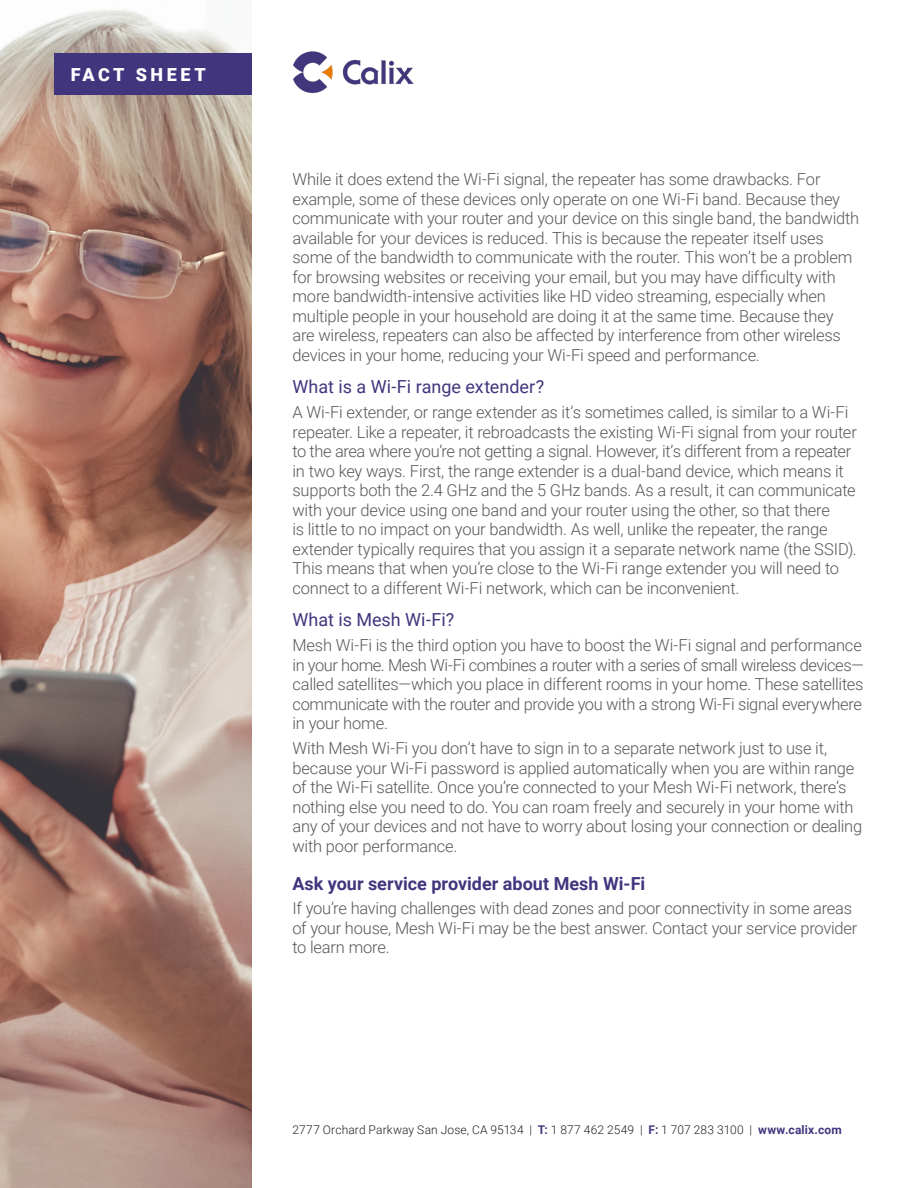
<style>
.page{position:relative;width:918px;height:1188px;background:#fff}
.page>*{position:absolute;margin:0;border:0;box-sizing:border-box;transform-origin:0 0}
.Heading_3{font:18px "Roboto";color:#41367e}
.Heading_2{font:700 18px "Roboto";color:#41367e}
.t1{font:900 18px "Roboto";letter-spacing:.2em;color:#fff}
.Body_1{font:300 16.5px/19.5px "Roboto";letter-spacing:-.015em;color:#57585a}
.t2{font:300 12px "Roboto";letter-spacing:.01em;color:#231f20}
.s1{font-weight:700;color:#41367e}
</style>
<div class="page">
<img style="left:0;top:10px;width:252px;height:1178px">
<img style="left:293px;top:51px;width:121px;height:43px">
<div style="left:55px;top:53px;width:197px;height:41px;background:#41367e"></div>
<p class="t1" style="left:71px;top:62px;width:137px">FACT SHEET</p>
<p class="Body_1" style="left:292px;top:169px;width:568px">While it does extend the Wi-Fi signal, the repeater has some drawbacks. For example, some of these devices only operate on one Wi-Fi band. Because they communicate with your router and your device on this single band, the bandwidth available for your devices is reduced. This is because the repeater itself uses some of the bandwidth to communicate with the router. This won’t be a problem for browsing websites or receiving your email, but you may have difficulty with more bandwidth-intensive activities like HD video streaming, especially when multiple people in your household are doing it at the same time. Because they are wireless, repeaters can also be affected by interference from other wireless devices in your home, reducing your Wi-Fi speed and performance.</p>
<p class="Heading_3" style="left:292px;top:374px;width:253px">What is a Wi-Fi range extender?</p>
<p class="Body_1" style="left:292px;top:402px;width:566px">A Wi-Fi extender, or range extender as it’s sometimes called, is similar to a Wi-Fi repeater. Like a repeater, it rebroadcasts the existing Wi-Fi signal from your router to the area where you’re not getting a signal. However, it’s different from a repeater in two key ways. First, the range extender is a dual-band device, which means it supports both the 2.4 GHz and the 5 GHz bands. As a result, it can communicate with your device using one band and your router using the other, so that there<br>is little to no impact on your bandwidth. As well, unlike the repeater, the range extender typically requires that you assign it a separate network name (the SSID).<br>This means that when you’re close to the Wi-Fi range extender you will need to connect to a different Wi-Fi network, which can be inconvenient.</p>
<p class="Heading_3" style="left:292px;top:607px;width:163px">What is Mesh Wi-Fi?</p>
<p class="Body_1" style="left:292px;top:635px;width:573px">Mesh Wi-Fi is the third option you have to boost the Wi-Fi signal and performance in your home. Mesh Wi-Fi combines a router with a series of small wireless devices— called satellites—which you place in different rooms in your home. These satellites communicate with the router and provide you with a strong Wi-Fi signal everywhere in your home.</p>
<p class="Body_1" style="left:292px;top:738px;width:571px">With Mesh Wi-Fi you don’t have to sign in to a separate network just to use it, because your Wi-Fi password is applied automatically when you are within range of the Wi-Fi satellite. Once you’re connected to your Mesh Wi-Fi network, there’s nothing else you need to do. You can roam freely and securely in your home with any of your devices and not have to worry about losing your connection or dealing with poor performance.</p>
<p class="Heading_2" style="left:292px;top:871px;width:354px">Ask your service provider about Mesh Wi-Fi</p>
<p class="Body_1" style="left:292px;top:898px;width:566px">If you’re having challenges with dead zones and poor connectivity in some areas of your house, Mesh Wi-Fi may be the best answer. Contact your service provider to learn more.</p>
<p class="t2" style="left:292px;top:1121px;width:551px">2777 Orchard Parkway San Jose, CA 95134 | <span class="s1">T:</span> 1 877 462 2549 | <span class="s1">F:</span> 1 707 283 3100 | <span class="s1">www.calix.com</span></p>
</div>
